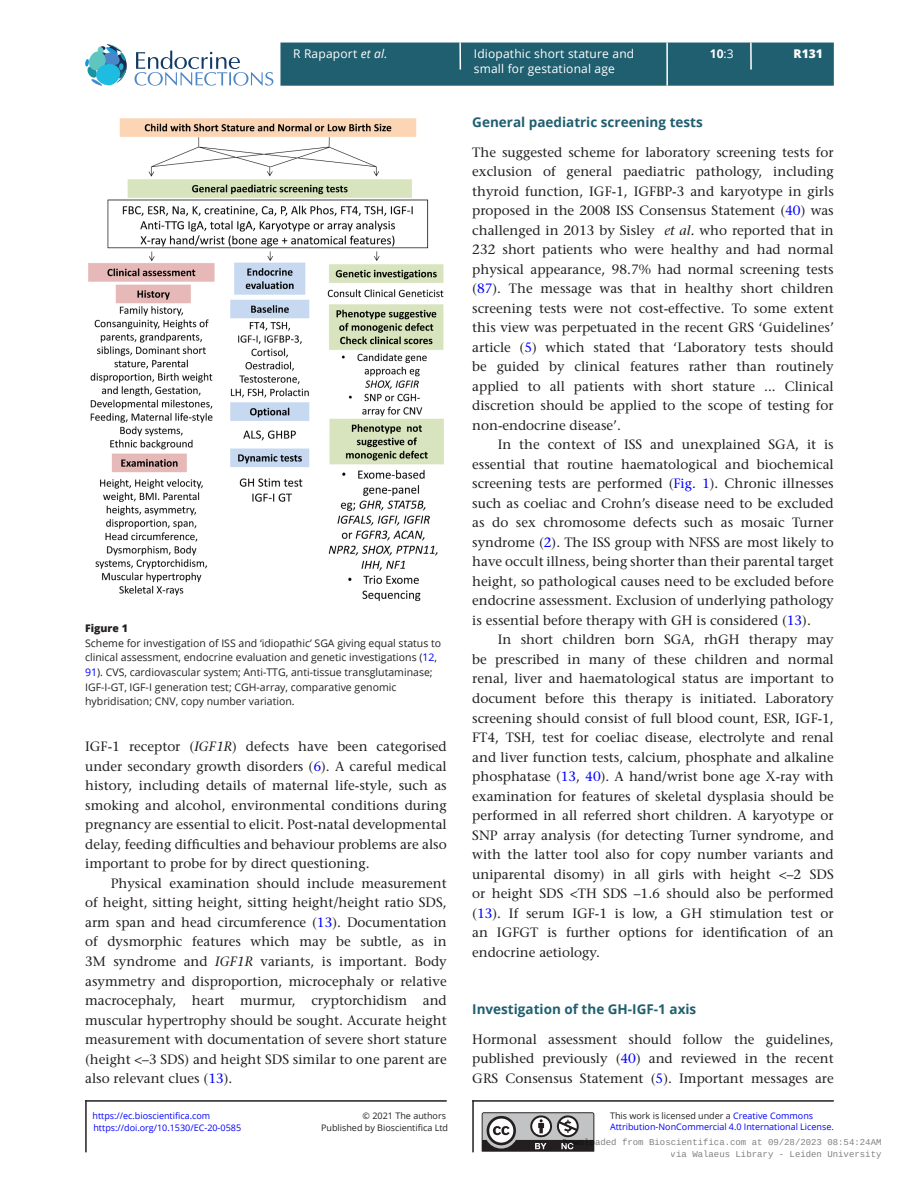
<style>
.page{position:relative;width:919px;height:1187px;background:#fff}
.page>*{position:absolute;margin:0;border:0;box-sizing:border-box;transform-origin:0 0}
.TXI{font:500 13.5px/19.5px "Stone Serif Std";color:#231f20;text-align:justify}
.TXT{font:500 13.5px/19.5px "Stone Serif Std";color:#231f20;text-align:justify}
.t1{font:700 13.5px "Open Sans";color:#205f6f}
.t2{font:12px/14.7px "Open Sans";letter-spacing:.015em;color:#fff}
.t3{font:700 12px "Open Sans";color:#fff}
.t4{font:800 12px "Open Sans";color:#fff}
.FC{font:10.5px/14.7px "Open Sans";color:#231f20}
.FC-2{font:800 10.5px "Open Sans";color:#231f20}
.t5{font:9px "Open Sans";color:#00f}
.t6{font:9px/12px "Liberation Mono";color:rgb(0 0 0/.5);text-align:right}
.t7{font:9px/11.6px "Open Sans";color:#231f20;text-align:right}
.s1{font-style:italic}
.s2{font-weight:400}
.s3{color:#00f}
</style>
<div class="page">
<div style="left:280px;top:43px;width:553px;height:43px;background:#205f6f;border:2px solid #205f6f"></div>
<svg style="left:750px;top:43px;width:1px;height:27px"></svg>
<hr style="left:666px;top:43px;width:2px;height:43px;background:#fff">
<hr style="left:459px;top:43px;width:2px;height:27px;background:#fff">
<svg style="left:134px;top:51px;width:139px;height:35px"></svg>
<svg style="left:85px;top:44px;width:42px;height:42px"></svg>
<img style="left:88px;top:118px;width:356px;height:483px">
<svg style="left:481px;top:1112px;width:113px;height:39px;background:#8c8b8c"></svg>
<hr style="left:472px;top:1100px;width:361px;height:1px;background:#231f20">
<hr style="left:472px;top:1100px;width:1px;height:52px;background:#231f20">
<hr style="left:85px;top:1100px;width:361px;height:1px;background:#231f20">
<hr style="left:85px;top:1100px;width:2px;height:52px;background:#231f20">
<p class="t2" style="left:293px;top:46px;width:96px">R Rapaport <span class="s1">et al.</span></p>
<p class="t2" style="left:474px;top:46px;width:162px">Idiopathic short stature and small for gestational age</p>
<p class="t3" style="left:709px;top:46px;width:25px">10<span class="s2">:3</span></p>
<p class="t4" style="left:793px;top:45px;width:31px">R131</p>
<p class="FC-2" style="left:85px;top:620px;width:44px">Figure 1</p>
<p class="FC" style="left:85px;top:635px;width:357px">Scheme for investigation of ISS and ‘idiopathic’ SGA giving equal status to clinical assessment, endocrine evaluation and genetic investigations (<span class="s3">12</span>, <span class="s3">91</span>). CVS, cardiovascular system; Anti-TTG, anti-tissue transglutaminase; IGF-I-GT, IGF-I generation test; CGH-array, comparative genomic hybridisation; CNV, copy number variation.</p>
<p class="TXT" style="left:85px;top:737px;width:363px">IGF-1 receptor (<span class="s1">IGF1R</span>) defects have been categorised under secondary growth disorders (<span class="s3">6</span>). A careful medical history, including details of maternal life-style, such as smoking and alcohol, environmental conditions during pregnancy are essential to elicit. Post-natal developmental delay, feeding difficulties and behaviour problems are also important to probe for by direct questioning.</p>
<p class="TXI" style="left:85px;top:873px;width:363px;text-indent:26px">Physical examination should include measurement of height, sitting height, sitting height/height ratio SDS, arm span and head circumference (<span class="s3">13</span>). Documentation of dysmorphic features which may be subtle, as in 3M syndrome and <span class="s1">IGF1R</span> variants, is important. Body asymmetry and disproportion, microcephaly or relative macrocephaly, heart murmur, cryptorchidism and muscular hypertrophy should be sought. Accurate height measurement with documentation of severe short stature (height &lt;–3 SDS) and height SDS similar to one parent are also relevant clues (<span class="s3">13</span>).</p>
<h2 class="t1" style="left:472px;top:113px;width:232px">General paediatric screening tests</h2>
<p class="TXT" style="left:472px;top:142px;width:363px">The suggested scheme for laboratory screening tests for exclusion of general paediatric pathology, including thyroid function, IGF-1, IGFBP-3 and karyotype in girls proposed in the 2008 ISS Consensus Statement (<span class="s3">40</span>) was challenged in 2013 by Sisley <span class="s1">et al.</span> who reported that in 232 short patients who were healthy and had normal physical appearance, 98.7% had normal screening tests (<span class="s3">87</span>). The message was that in healthy short children screening tests were not cost-effective. To some extent this view was perpetuated in the recent GRS ‘Guidelines’ article (<span class="s3">5</span>) which stated that ‘Laboratory tests should be guided by clinical features rather than routinely applied to all patients with short stature ... Clinical discretion should be applied to the scope of testing for non-endocrine disease’.</p>
<p class="TXI" style="left:472px;top:435px;width:363px;text-indent:26px">In the context of ISS and unexplained SGA, it is essential that routine haematological and biochemical screening tests are performed (<span class="s3">Fig. 1</span>). Chronic illnesses such as coeliac and Crohn’s disease need to be excluded as do sex chromosome defects such as mosaic Turner syndrome (<span class="s3">2</span>). The ISS group with NFSS are most likely to have occult illness, being shorter than their parental target height, so pathological causes need to be excluded before endocrine assessment. Exclusion of underlying pathology is essential before therapy with GH is considered (<span class="s3">13</span>).</p>
<p class="TXI" style="left:472px;top:630px;width:363px;text-indent:26px">In short children born SGA, rhGH therapy may be prescribed in many of these children and normal renal, liver and haematological status are important to document before this therapy is initiated. Laboratory screening should consist of full blood count, ESR, IGF-1, FT4, TSH, test for coeliac disease, electrolyte and renal and liver function tests, calcium, phosphate and alkaline phosphatase (<span class="s3">13</span>, <span class="s3">40</span>). A hand/wrist bone age X-ray with examination for features of skeletal dysplasia should be performed in all referred short children. A karyotype or SNP array analysis (for detecting Turner syndrome, and with the latter tool also for copy number variants and uniparental disomy) in all girls with height &lt;–2 SDS or height SDS &lt;TH SDS –1.6 should also be performed (<span class="s3">13</span>). If serum IGF-1 is low, a GH stimulation test or an IGFGT is further options for identification of an endocrine aetiology.</p>
<h2 class="t1" style="left:472px;top:999px;width:225px">Investigation of the GH-IGF-1 axis</h2>
<p class="TXT" style="left:472px;top:1029px;width:363px">Hormonal assessment should follow the guidelines, published previously (<span class="s3">40</span>) and reviewed in the recent GRS Consensus Statement (<span class="s3">5</span>). Important messages are</p>
<p class="t5" style="left:92px;top:1109px;width:119px">https://ec.bioscientifica.com</p>
<p class="t7" style="left:321px;top:1109px;width:128px">© 2021 The authors<br>Published by Bioscientifica Ltd</p>
<p class="t7" style="left:610px;top:1109px;width:204px">This work is licensed under a <span class="s3">Creative Commons</span></p>
<p class="t5" style="left:93px;top:1121px;width:149px">https://doi.org/10.1530/EC-20-0585</p>
<p class="t5" style="left:610px;top:1120px;width:225px">Attribution-NonCommercial 4.0 International License.</p>
<p class="t6" style="left:562px;top:1136px;width:320px">Downloaded from Bioscientifica.com at 09/28/2023 08:54:24AM via Walaeus Library - Leiden University</p>
</div>
